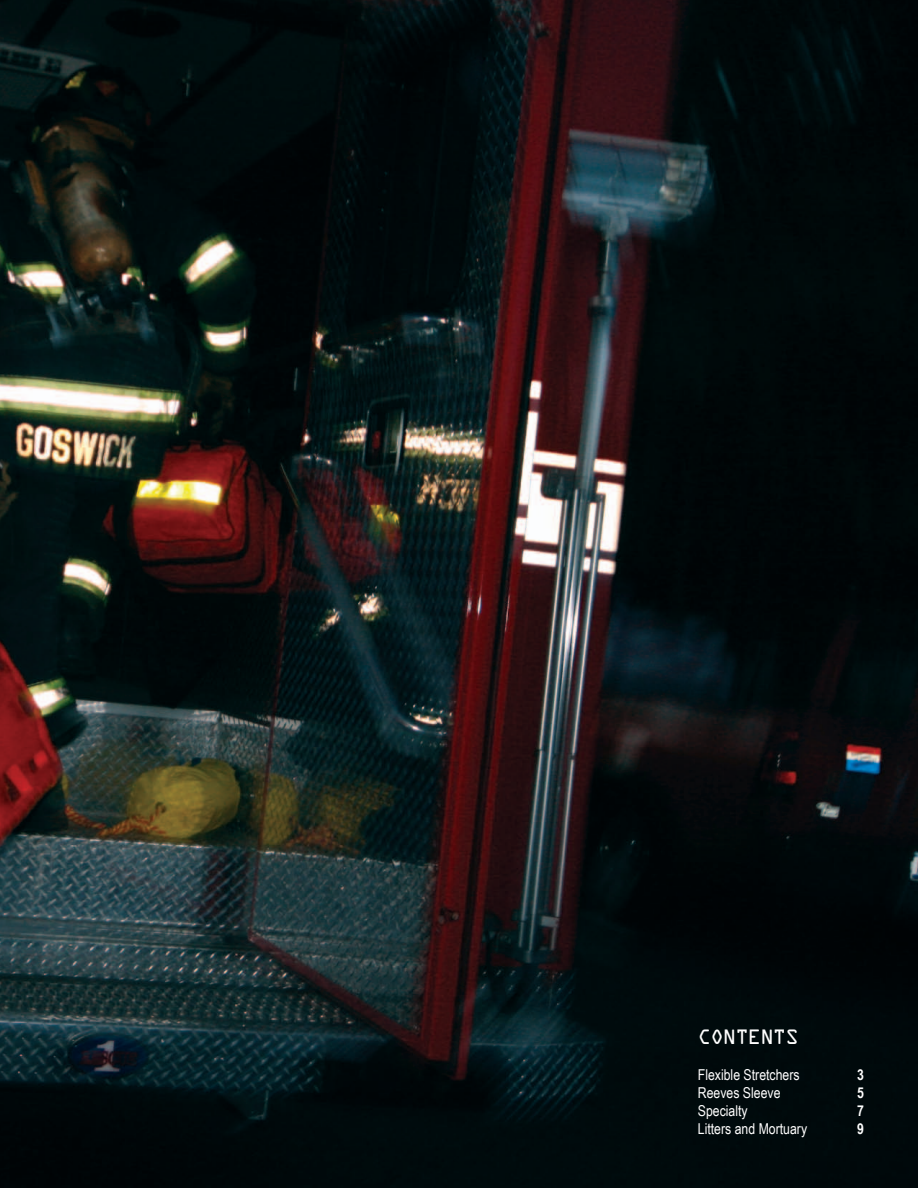
<style>
.page{position:relative;width:918px;height:1188px;background:#fff}
.page>*{position:absolute;margin:0;border:0;box-sizing:border-box;transform-origin:0 0}
.t1{font:18.6px "OCRA Std";letter-spacing:-.05em;color:#fff}
.t2{font:15px/18px "Arial Narrow";color:#fff}
.t3{font:700 15px/18px "Arial Narrow";color:#fff;text-align:justify}
</style>
<div class="page">
<img style="left:0;top:0;width:918px;height:1188px">
<p class="t1" style="left:698px;top:1029px;width:102px">CONTENTS</p>
<p class="t2" style="left:698px;top:1066px;width:111px">Flexible Stretchers<br>Reeves Sleeve<br>Specialty<br>Litters and Mortuary</p>
<p class="t3" style="left:857px;top:1065px;width:8px">3<br>5<br>7<br>9</p>
</div>
